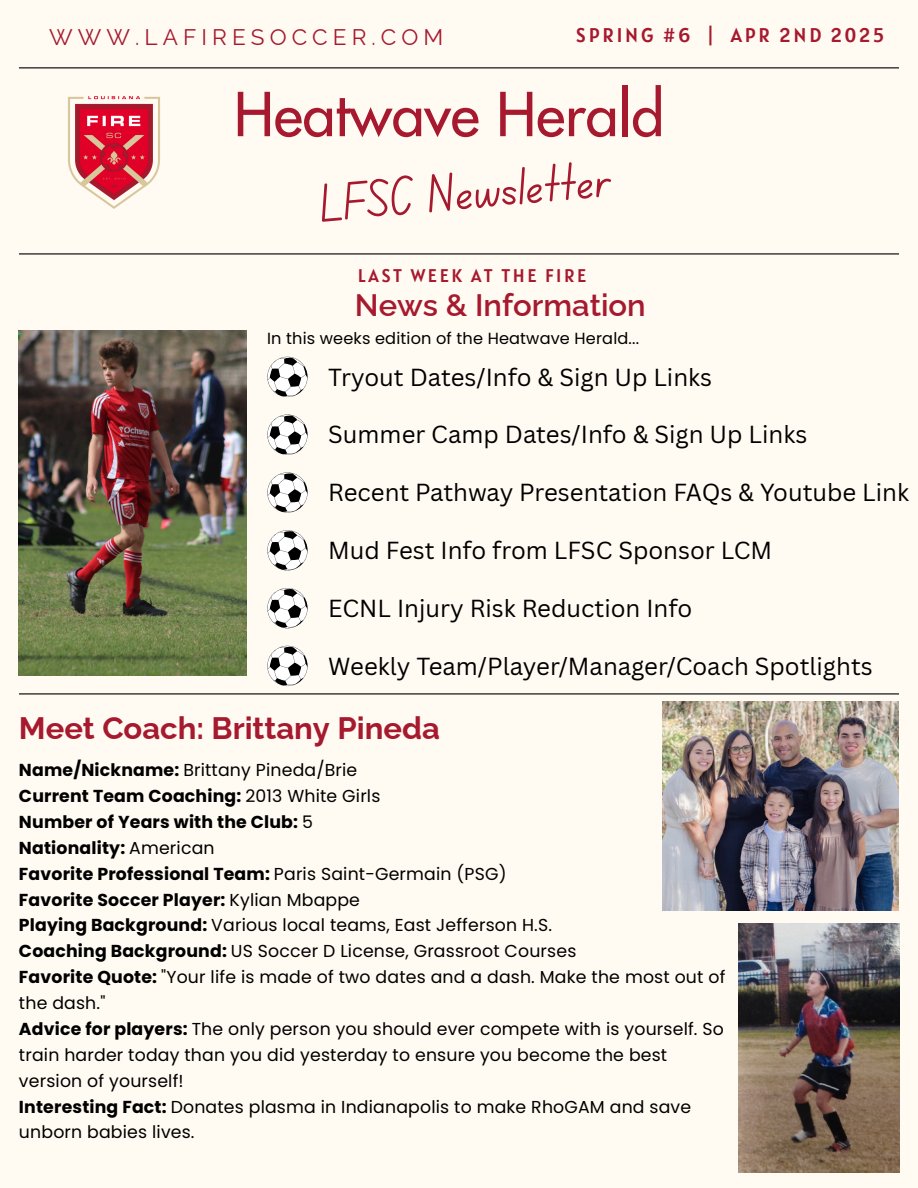
<style>
.page{position:relative;width:918px;height:1188px;background:#fffbf2}
.page>*{position:absolute;margin:0;border:0;box-sizing:border-box;transform-origin:0 0}
.t1{font:500 58.95px "Futura LT Pro";color:#a6192e}
.t2{font:54.15px "Canva School Font";color:#a6192e}
.t3{font:700 31.05px "Raleway";color:#a6192e}
.t4{font:600 31.05px "Raleway";color:#a6192e}
.t5{font:24px "Canva Sans";color:#000}
.t6{font:22.65px "Raleway";letter-spacing:.225em;color:#a6192e}
.t7{font:19.8px "Alatsi";letter-spacing:.145em;color:#a6192e}
.t8{font:18.3px "Alatsi";letter-spacing:.14em;color:#a6192e}
.t9{font:17.25px/25.8px "Poppins";letter-spacing:.01em;color:#000}
.t10{font:700 17.25px "Poppins";letter-spacing:.01em;color:#000}
.t11{font:16.2px "Poppins";letter-spacing:.01em;color:#000}
.s1{font-weight:700}
.s2{font-weight:400}
</style>
<div class="page">
<hr style="left:19px;top:253px;width:880px;height:1px;background:#000">
<hr style="left:19px;top:693px;width:880px;height:1px;background:#000">
<hr style="left:19px;top:67px;width:880px;height:1px;background:#000">
<img style="left:19px;top:330px;width:227px;height:345px">
<img style="left:68px;top:96px;width:92px;height:113px">
<img style="left:738px;top:923px;width:161px;height:250px">
<img style="left:663px;top:702px;width:236px;height:209px">
<svg style="left:267px;top:357px;width:41px;height:40px"></svg>
<svg style="left:267px;top:415px;width:41px;height:40px"></svg>
<svg style="left:267px;top:472px;width:41px;height:41px"></svg>
<svg style="left:267px;top:530px;width:41px;height:41px"></svg>
<svg style="left:267px;top:588px;width:41px;height:40px"></svg>
<svg style="left:267px;top:646px;width:41px;height:40px"></svg>
<p class="t6" style="left:49px;top:24px;width:396px">WWW.LAFIRESOCCER.COM</p>
<h1 class="t7" style="left:576px;top:23px;width:309px">SPRING #6 | APR 2ND 2025</h1>
<h4 class="t1" style="left:234px;top:88px;width:432px">Heatwave Herald</h4>
<h6 class="t2" style="left:318px;top:180px;width:293px;rotate:-5deg">LFSC Newsletter</h6>
<h5 class="t8" style="left:358px;top:264px;width:230px">LAST WEEK AT THE FIRE</h5>
<p class="t4" style="left:355px;top:287px;width:292px">News &amp; Information</p>
<h5 class="t11" style="left:267px;top:327px;width:373px">In this weeks edition of the Heatwave Herald...</h5>
<p class="t5" style="left:328px;top:360px;width:385px">Tryout Dates/Info &amp; Sign Up Links</p>
<h5 class="t5" style="left:328px;top:418px;width:481px">Summer Camp Dates/Info &amp; Sign Up Links</h5>
<p class="t5" style="left:328px;top:476px;width:582px">Recent Pathway Presentation FAQs &amp; Youtube Link</p>
<h5 class="t5" style="left:328px;top:533px;width:446px">Mud Fest Info from LFSC Sponsor LCM</h5>
<p class="t5" style="left:328px;top:591px;width:365px">ECNL Injury Risk Reduction Info</p>
<p class="t5" style="left:328px;top:649px;width:546px">Weekly Team/Player/Manager/Coach Spotlights</p>
<p class="t3" style="left:19px;top:710px;width:422px">Meet Coach: Brittany Pineda</p>
<p class="t9" style="left:19px;top:757px;width:340px"><span class="s1">Name/Nickname:</span> Brittany Pineda/Brie</p>
<p class="t10" style="left:19px;top:784px;width:363px">Current Team Coaching: <span class="s2">2013 White Girls</span></p>
<h6 class="t10" style="left:19px;top:810px;width:296px">Number of Years with the Club: <span class="s2">5</span></h6>
<h3 class="t10" style="left:19px;top:836px;width:197px">Nationality: <span class="s2">American</span></h3>
<p class="t10" style="left:19px;top:862px;width:489px">Favorite Professional Team: <span class="s2">Paris Saint-Germain (PSG)</span></p>
<p class="t10" style="left:19px;top:887px;width:343px">Favorite Soccer Player: <span class="s2">Kylian Mbappe</span></p>
<p class="t9" style="left:19px;top:912px;width:535px"><span class="s1">Playing Background:</span> Various local teams, East Jefferson H.S.</p>
<h5 class="t9" style="left:19px;top:938px;width:559px"><span class="s1">Coaching Background:</span> US Soccer D License, Grassroot Courses</h5>
<p class="t9" style="left:19px;top:964px;width:708px"><span class="s1">Favorite Quote:</span> "Your life is made of two dates and a dash. Make the most out of the dash."</p>
<h5 class="t9" style="left:19px;top:1016px;width:706px"><span class="s1">Advice for players:</span> The only person you should ever compete with is yourself. So train harder today than you did yesterday to ensure you become the best version of yourself!</h5>
<p class="t9" style="left:19px;top:1094px;width:674px"><span class="s1">Interesting Fact:</span> Donates plasma in Indianapolis to make RhoGAM and save unborn babies lives.</p>
</div>
